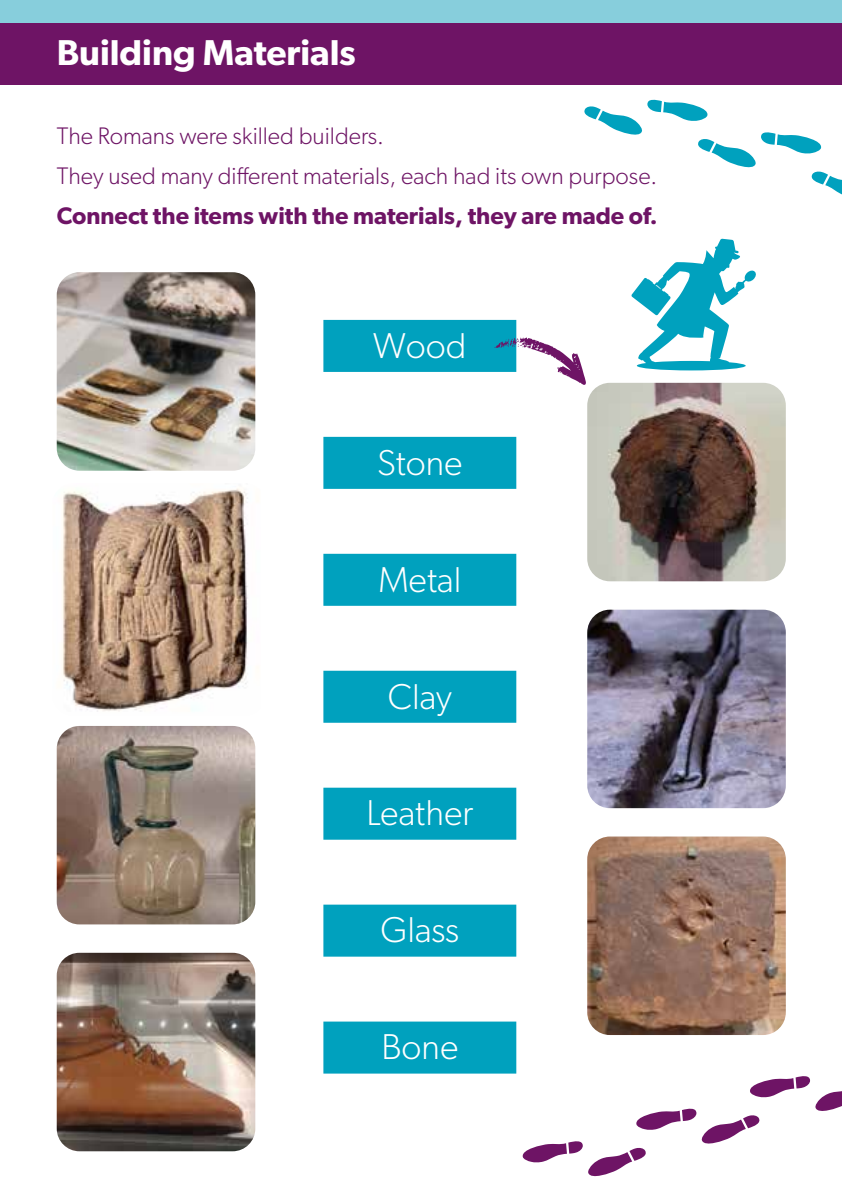
<style>
.page{position:relative;width:842px;height:1191px;background:#fff}
.page>*{position:absolute;margin:0;border:0;box-sizing:border-box;transform-origin:0 0}
.t1{font:300 36px "Gibson";color:#fff}
.t2{font:600 36px "Gibson";color:#fff}
.t3{font:300 24px/40.2px "Gibson";color:#6e1465}
.t4{font:600 24px "Gibson";color:#6e1465}
</style>
<div class="page">
<img style="left:62px;top:488px;width:186px;height:224px">
<div style="left:323px;top:320px;width:193px;height:52px;background:#00a1be"></div>
<div style="left:323px;top:437px;width:193px;height:52px;background:#00a1be"></div>
<div style="left:323px;top:554px;width:193px;height:52px;background:#00a1be"></div>
<div style="left:323px;top:670px;width:193px;height:52px;background:#00a1be"></div>
<div style="left:323px;top:787px;width:193px;height:52px;background:#00a1be"></div>
<div style="left:323px;top:904px;width:193px;height:52px;background:#00a1be"></div>
<div style="left:323px;top:1021px;width:193px;height:52px;background:#00a1be"></div>
<div style="left:0;top:23px;width:841px;height:62px;background:#6e1465"></div>
<div style="left:0;top:0;width:841px;height:23px;background:#87cedc"></div>
<img style="left:57px;top:272px;width:198px;height:199px">
<img style="left:57px;top:952px;width:198px;height:199px">
<img style="left:57px;top:726px;width:198px;height:198px">
<img style="left:587px;top:383px;width:198px;height:198px">
<img style="left:587px;top:609px;width:198px;height:199px">
<img style="left:587px;top:836px;width:198px;height:199px">
<svg style="left:494px;top:337px;width:92px;height:48px"></svg>
<svg style="left:584px;top:99px;width:257px;height:95px"></svg>
<svg style="left:522px;top:1076px;width:319px;height:101px"></svg>
<svg style="left:631px;top:239px;width:125px;height:131px"></svg>
<h1 class="t2" style="left:57px;top:31px;width:300px">Building Materials</h1>
<p class="t3" style="left:57px;top:115px;width:601px">The Romans were skilled builders.<br>They used many different materials, each had its own purpose.</p>
<p class="t4" style="left:57px;top:202px;width:602px">Connect the items with the materials, they are made of.</p>
<h1 class="t1" style="left:373px;top:323px;width:95px">Wood</h1>
<h1 class="t1" style="left:377px;top:440px;width:87px">Stone</h1>
<h1 class="t1" style="left:378px;top:557px;width:84px">Metal</h1>
<h1 class="t1" style="left:387px;top:674px;width:66px">Clay</h1>
<h1 class="t1" style="left:366px;top:791px;width:108px">Leather</h1>
<h1 class="t1" style="left:380px;top:908px;width:80px">Glass</h1>
<h1 class="t1" style="left:381px;top:1025px;width:78px">Bone</h1>
</div>
